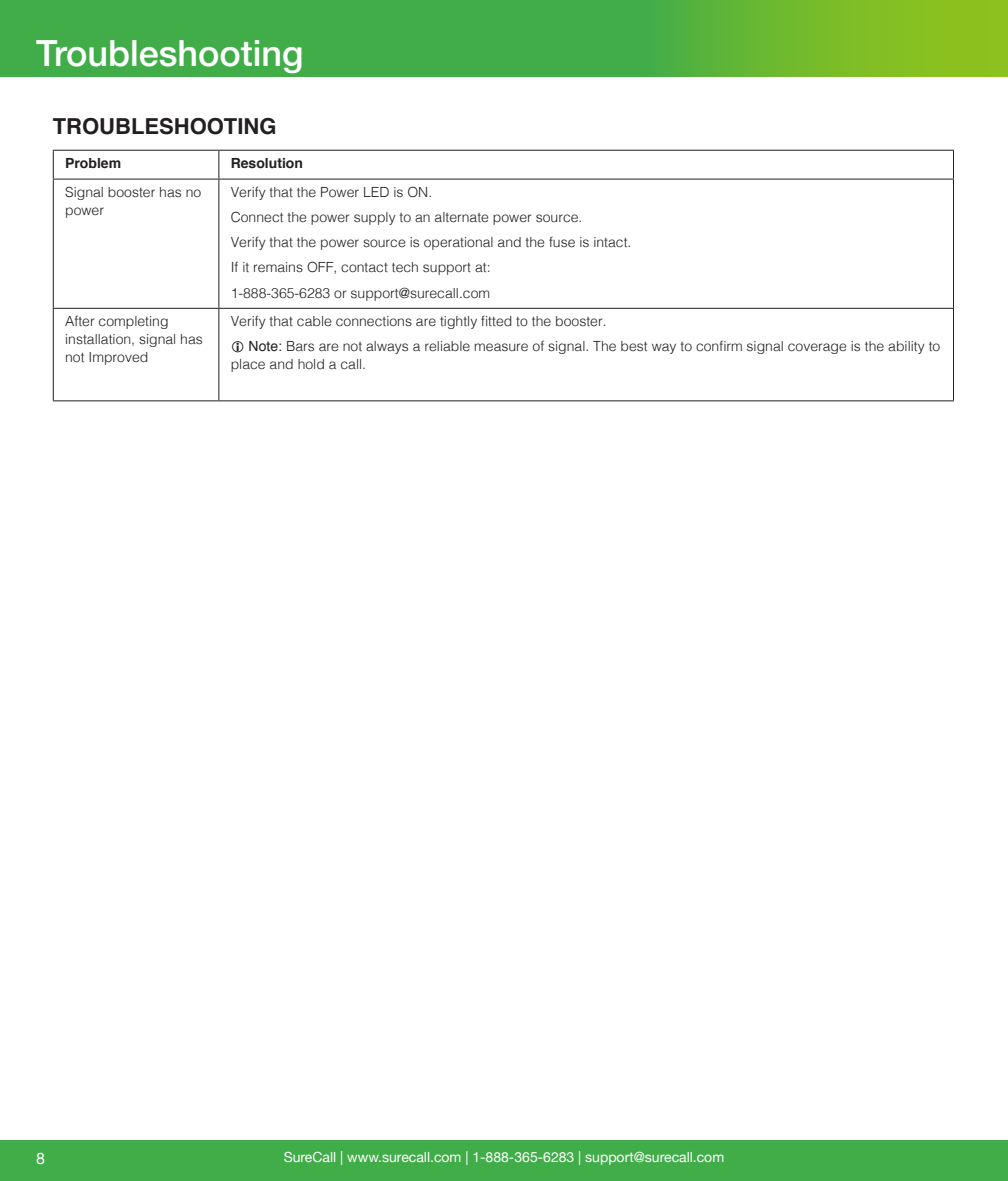
<style>
.page{position:relative;width:1008px;height:1181px;background:#fff}
.page>*{position:absolute;margin:0;border:0;box-sizing:border-box;transform-origin:0 0}
.page_heading{font:500 36px "Helvetica Neue";color:#fff}
.Section_Heading{font:700 22px "Helvetica";color:#231f20}
.t1{font:16px "Helvetica Neue";color:#fff}
.table_body{font:300 14px/18px "Helvetica";color:#231f20}
.t2{font:14px "Helvetica Neue";color:#fff}
.table_body-2{font:700 14px "Helvetica";color:#231f20}
.s1{font-weight:400}
</style>
<div class="page">
<svg style="left:0;top:0;width:1008px;height:77px;background:#52b13e"></svg>
<div style="left:0;top:1140px;width:1008px;height:41px;background:#41ad49"></div>
<hr style="left:53px;top:150px;width:166px;height:1px;background:#231f20">
<svg style="left:53px;top:151px;width:1px;height:28px"></svg>
<hr style="left:219px;top:150px;width:735px;height:1px;background:#231f20">
<svg style="left:218px;top:151px;width:1px;height:28px"></svg>
<svg style="left:953px;top:151px;width:1px;height:28px"></svg>
<hr style="left:53px;top:179px;width:166px;height:1px;background:#231f20">
<hr style="left:219px;top:179px;width:735px;height:1px;background:#231f20">
<hr style="left:53px;top:180px;width:1px;height:128px;background:#231f20">
<hr style="left:218px;top:180px;width:1px;height:128px;background:#231f20">
<hr style="left:953px;top:180px;width:1px;height:128px;background:#231f20">
<hr style="left:53px;top:308px;width:166px;height:1px;background:#231f20">
<hr style="left:53px;top:309px;width:1px;height:91px;background:#231f20">
<hr style="left:219px;top:308px;width:735px;height:1px;background:#231f20">
<hr style="left:218px;top:309px;width:1px;height:91px;background:#231f20">
<hr style="left:953px;top:309px;width:1px;height:91px;background:#231f20">
<hr style="left:53px;top:400px;width:166px;height:1px;background:#231f20">
<hr style="left:219px;top:400px;width:735px;height:1px;background:#231f20">
<p class="page_heading" style="left:36px;top:24px;width:269px">Troubleshooting</p>
<p class="Section_Heading" style="left:53px;top:108px;width:225px">TROUBLESHOOTING</p>
<p class="table_body-2" style="left:65px;top:152px;width:58px">Problem</p>
<p class="table_body-2" style="left:231px;top:152px;width:74px">Resolution</p>
<p class="table_body" style="left:65px;top:182px;width:138px">Signal booster has no power</p>
<p class="table_body" style="left:231px;top:182px;width:203px">Verify that the Power LED is ON.</p>
<p class="table_body" style="left:231px;top:207px;width:353px">Connect the power supply to an alternate power source.</p>
<p class="table_body" style="left:231px;top:232px;width:402px">Verify that the power source is operational and the fuse is intact.</p>
<p class="table_body" style="left:231px;top:257px;width:261px">If it remains OFF, contact tech support at:</p>
<p class="table_body" style="left:231px;top:283px;width:261px">1-888-365-6283 or support@surecall.com</p>
<p class="table_body" style="left:65px;top:311px;width:139px">After completing installation, signal has not Improved</p>
<p class="table_body" style="left:231px;top:311px;width:377px">Verify that cable connections are tightly fitted to the booster.</p>
<p class="table_body" style="left:231px;top:336px;width:711px;text-indent:18px"><span class="s1">Note:</span> Bars are not always a reliable measure of signal. The best way to confirm signal coverage is the ability to place and hold a call.</p>
<p class="t1" style="left:36px;top:1147px;width:10px">8</p>
<p class="t2" style="left:284px;top:1147px;width:442px">SureCall | www.surecall.com | 1-888-365-6283 | support@surecall.com</p>
</div>
